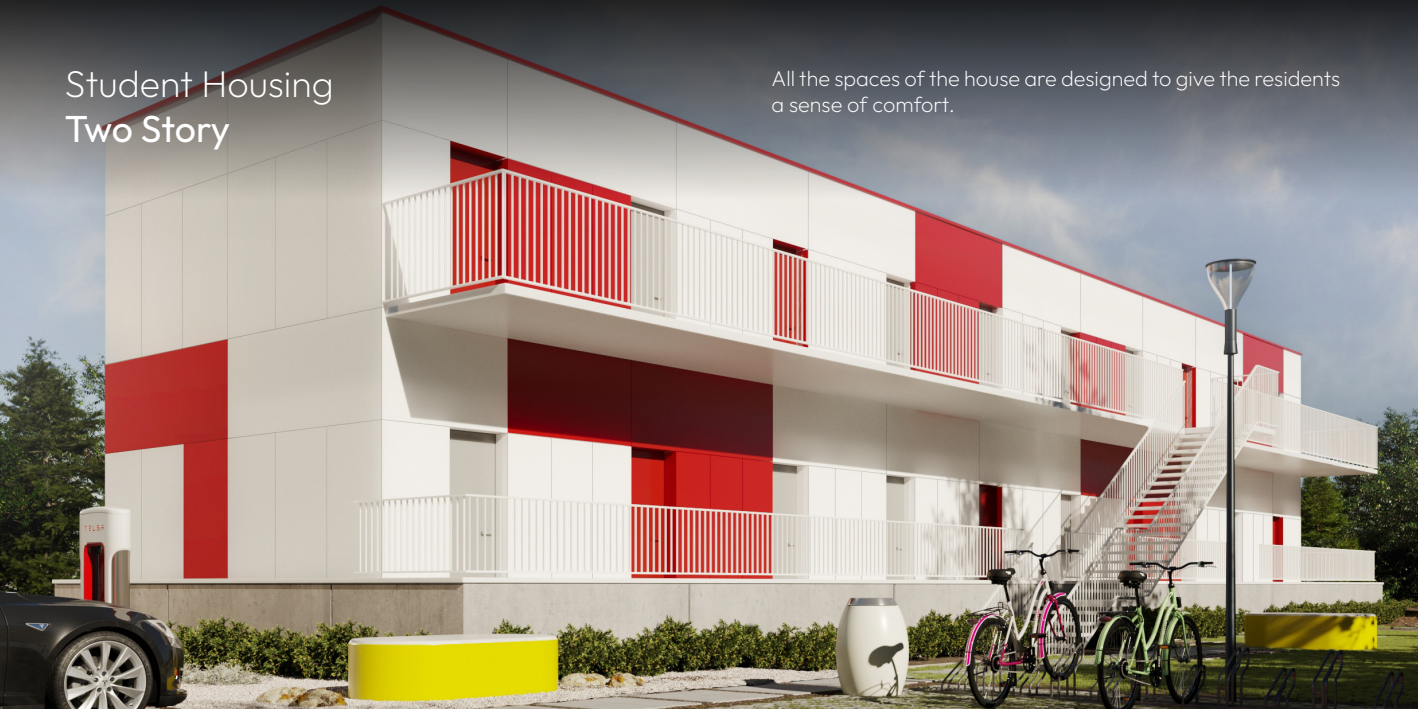
<style>
.page{position:relative;width:1418px;height:709px;background:#fff}
.page>*{position:absolute;margin:0;border:0;box-sizing:border-box;transform-origin:0 0}
.t1{font:200 37.5px "Outfit";color:#fff}
.t2{font:37.5px "Outfit";letter-spacing:-.015em;color:#fff}
.t3{font:200 21.75px/26px "Outfit";color:#fff}
</style>
<div class="page">
<img style="left:0;top:238px;width:1417px;height:471px">
<svg style="left:0;top:0;width:1417px;height:238px;background:#7c797c"></svg>
<h1 class="t1" style="left:65px;top:62px;width:270px">Student Housing</h1>
<h1 class="t2" style="left:65px;top:107px;width:167px">Two Story</h1>
<p class="t3" style="left:771px;top:65px;width:570px">All the spaces of the house are designed to give the residents a sense of comfort.</p>
</div>
